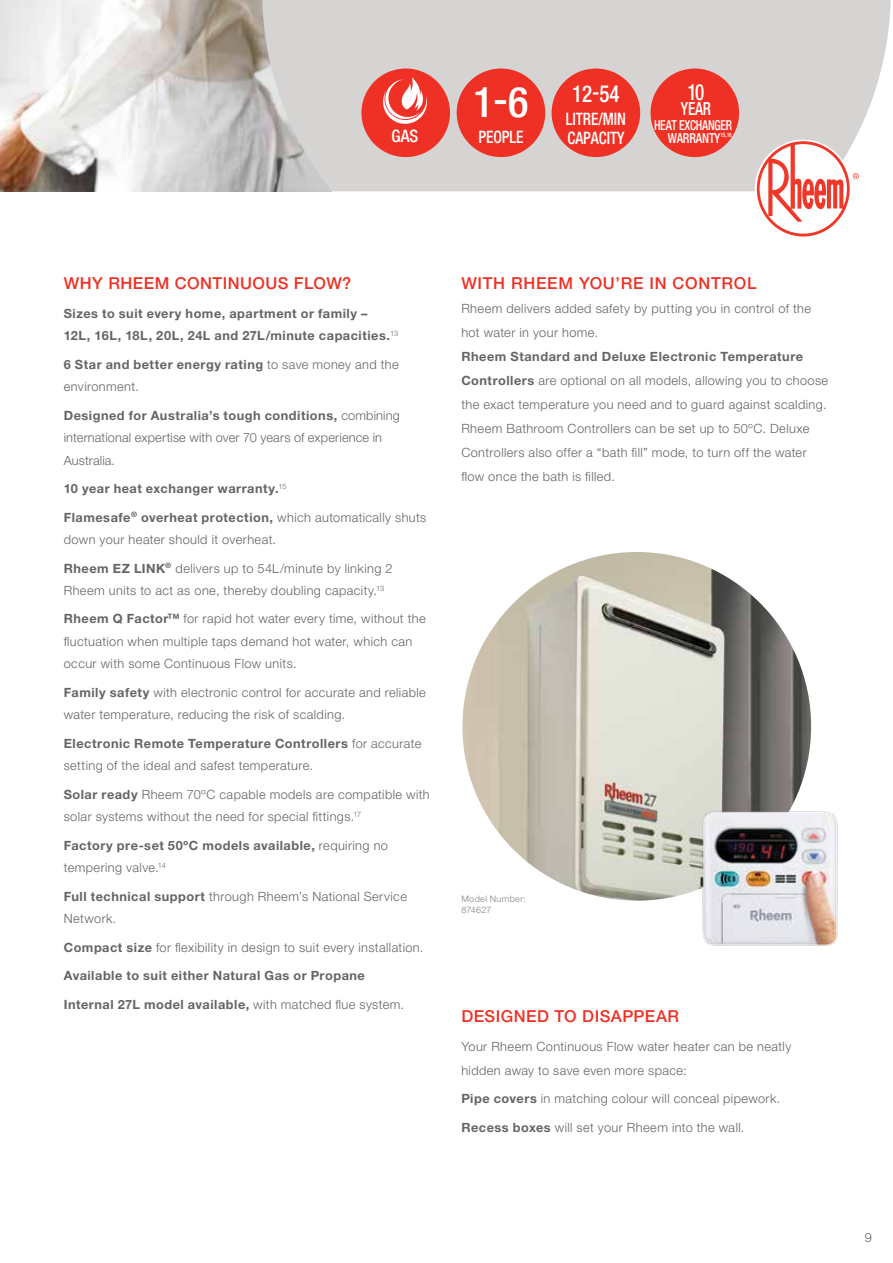
<style>
.page{position:relative;width:893px;height:1263px;background:#fff}
.page>*{position:absolute;margin:0;border:0;box-sizing:border-box;transform-origin:0 0}
.t1{font:500 condensed 42.45px "Helvetica Neue LT";color:#fff}
.t2{font:500 condensed 23.4px "Helvetica Neue LT";color:#fff;scale:.9 1}
.t3{font:500 condensed 22.5px "Helvetica Neue LT";color:#fff;scale:.85 1}
.t4{font:500 condensed 18px "Helvetica Neue LT";color:#fff;scale:.85 1}
.t5{font:500 condensed 17.1px/18.8px "Helvetica Neue LT";letter-spacing:-.005em;color:#fff;scale:.9 1}
.t6{font:500 condensed 17.1px "Helvetica Neue LT";letter-spacing:-.005em;color:#fff}
.t7{font:500 16.5px "Helvetica Neue";letter-spacing:.03em;color:#ee3124}
.t8{font:500 condensed 13.65px/13.6px "Helvetica Neue LT";letter-spacing:-.025em;color:#fff;text-align:center;scale:.86 1}
.t9{font:300 12.75px/22.5px "Helvetica Neue";letter-spacing:.03em;color:#636466}
.t10{font:700 12.75px/22.5px "Helvetica Neue";letter-spacing:.04em;color:#636466}
.t11{font:300 12.75px/22.5px "Helvetica Neue";letter-spacing:.01em;color:#636466}
.t12{font:300 9px/10.5px "Helvetica Neue";letter-spacing:.045em;color:#808285}
.t13{font:500 condensed 6px "Helvetica Neue LT";color:#fff;scale:.9 1}
.s1{font-weight:700}
.s2{font-weight:300}
</style>
<div class="page">
<img style="left:462px;top:552px;width:349px;height:349px;border-radius:174px">
<img style="left:0;top:0;width:262px;height:191px">
<img style="left:700px;top:807px;width:138px;height:139px">
<svg style="left:262px;top:0;width:629px;height:191px;background:#d6d3d2"></svg>
<svg style="left:757px;top:141px;width:102px;height:95px"></svg>
<div style="left:361px;top:69px;width:89px;height:88px;background:#ee3124;border-radius:50%"></div>
<div style="left:457px;top:69px;width:88px;height:88px;background:#ee3124;border-radius:50%"></div>
<div style="left:552px;top:69px;width:88px;height:88px;background:#ee3124;border-radius:50%"></div>
<div style="left:650px;top:69px;width:89px;height:88px;background:#ee3124;border-radius:50%"></div>
<svg style="left:383px;top:77px;width:44px;height:47px"></svg>
<h3 class="t6" style="left:392px;top:126px;width:28px">GAS</h3>
<h1 class="t1" style="left:473px;top:77px;width:57px">1-6</h1>
<h3 class="t5" style="left:479px;top:127px;width:52px">PEOPLE</h3>
<h2 class="t2" style="left:572px;top:80px;width:54px">12-54</h2>
<h3 class="t3" style="left:688px;top:78px;width:21px">10</h3>
<h3 class="t4" style="left:681px;top:98px;width:37px">YEAR</h3>
<h3 class="t5" style="left:566px;top:109px;width:68px">LITRE/MIN<br>CAPACITY</h3>
<p class="t8" style="left:654px;top:118px;width:92px">HEAT EXCHANGER<br>WARRANTY</p>
<p class="t13" style="left:720px;top:131px;width:14px">15,16</p>
<p class="t7" style="left:64px;top:274px;width:289px">WHY RHEEM CONTINUOUS FLOW?</p>
<p class="t10" style="left:64px;top:302px;width:336px">Sizes to suit every home, apartment or family –<br>12L, 16L, 18L, 20L, 24L and 27L/minute capacities.<sup>13</sup></p>
<p class="t9" style="left:64px;top:353px;width:337px"><span class="s1">6 Star and better energy rating</span> to save money and the environment.</p>
<p class="t11" style="left:64px;top:404px;width:337px"><span class="s1">Designed for Australia’s tough conditions,</span> combining international expertise with over 70 years of experience in<br>Australia.</p>
<p class="t10" style="left:64px;top:477px;width:224px">10 year heat exchanger warranty.<sup>15</sup></p>
<p class="t9" style="left:64px;top:505px;width:364px"><span class="s1">Flamesafe</span><sup>®</sup> <span class="s1">overheat protection,</span> which automatically shuts down your heater should it overheat.</p>
<p class="t9" style="left:64px;top:556px;width:330px"><span class="s1">Rheem EZ LINK</span><sup>®</sup> delivers up to 54L/minute by linking 2<br>Rheem units to act as one, thereby doubling capacity.<sup>13</sup></p>
<p class="t9" style="left:64px;top:607px;width:363px"><span class="s1">Rheem Q Factor</span><sup>TM</sup> for rapid hot water every time, without the fluctuation when multiple taps demand hot water, which can occur with some Continuous Flow units.</p>
<p class="t9" style="left:64px;top:681px;width:364px"><span class="s1">Family safety</span> with electronic control for accurate and reliable water temperature, reducing the risk of scalding.</p>
<p class="t9" style="left:64px;top:732px;width:359px"><span class="s1">Electronic Remote Temperature Controllers</span> for accurate setting of the ideal and safest temperature.</p>
<p class="t9" style="left:64px;top:783px;width:368px"><span class="s1">Solar ready</span> Rheem 70ºC capable models are compatible with solar systems without the need for special fittings.<sup>17</sup></p>
<p class="t10" style="left:64px;top:834px;width:326px">Factory pre-set 50ºC models available, <span class="s2">requiring no tempering valve.</span><sup>14</sup></p>
<p class="t9" style="left:64px;top:885px;width:345px"><span class="s1">Full technical support</span> through Rheem’s National Service<br>Network.</p>
<p class="t9" style="left:64px;top:936px;width:361px"><span class="s1">Compact size</span> for flexibility in design to suit every installation.</p>
<p class="t10" style="left:64px;top:964px;width:303px">Available to suit either Natural Gas or Propane</p>
<p class="t10" style="left:64px;top:992px;width:342px">Internal 27L model available, <span class="s2">with matched flue system.</span></p>
<p class="t7" style="left:461px;top:274px;width:297px">WITH RHEEM YOU’RE IN CONTROL</p>
<p class="t9" style="left:461px;top:296px;width:351px;line-height:24px">Rheem delivers added safety by putting you in control of the hot water in your home.</p>
<p class="t9" style="left:461px;top:344px;width:368px;line-height:24px"><span class="s1">Rheem Standard and Deluxe Electronic Temperature Controllers</span> are optional on all models, allowing you to choose the exact temperature you need and to guard against scalding.<br>Rheem Bathroom Controllers can be set up to 50ºC. Deluxe Controllers also offer a “bath fill” mode, to turn off the water flow once the bath is filled.</p>
<p class="t12" style="left:461px;top:893px;width:66px">Model Number:<br>874627</p>
<p class="t7" style="left:461px;top:1006px;width:219px">DESIGNED TO DISAPPEAR</p>
<p class="t9" style="left:461px;top:1034px;width:331px;line-height:24px">Your Rheem Continuous Flow water heater can be neatly hidden away to save even more space:</p>
<p class="t9" style="left:461px;top:1087px;width:320px"><span class="s1">Pipe covers</span> in matching colour will conceal pipework.</p>
<p class="t9" style="left:461px;top:1115px;width:285px"><span class="s1">Recess boxes</span> will set your Rheem into the wall.</p>
<p class="t9" style="left:865px;top:1226px;width:9px">9</p>
</div>
